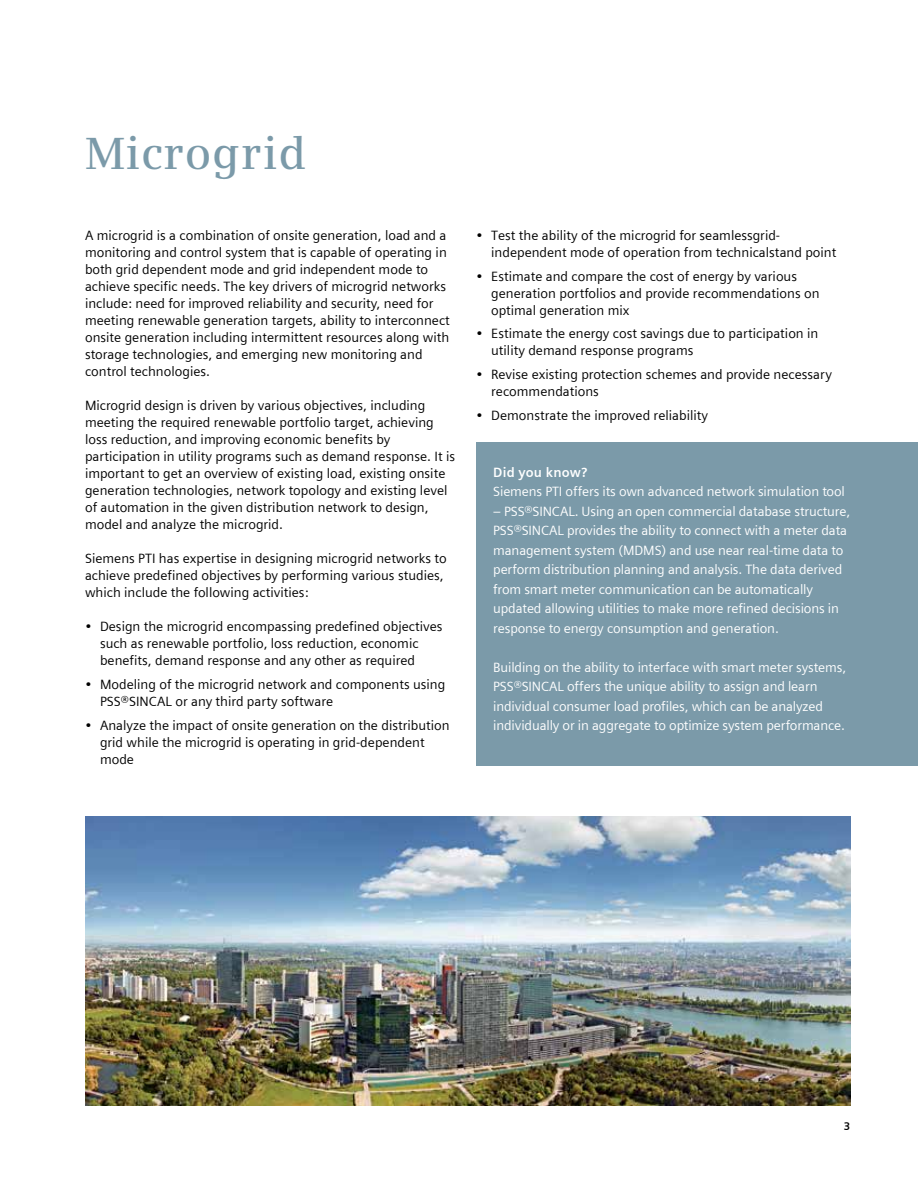
<style>
.page{position:relative;width:918px;height:1188px;background:#fff}
.page>*{position:absolute;margin:0;border:0;box-sizing:border-box;transform-origin:0 0}
.t1{font:600 45px "Siemens Serif OT";letter-spacing:.015em;color:#7b9aa9}
.t2{font:13.5px/17px "Siemens Sans";color:#000}
.t3{font:13.5px/19.5px "Siemens Sans";letter-spacing:-.01em;color:#fff}
.t4{font:700 13.5px "Siemens Sans";letter-spacing:.015em;color:#fff}
.t5{font:700 11.25px "Siemens Sans";color:#000}
</style>
<div class="page">
<div style="left:476px;top:442px;width:442px;height:323px;background:#7b9aa9"></div>
<img style="left:85px;top:816px;width:765px;height:290px">
<h1 class="t1" style="left:85px;top:127px;width:223px">Microgrid</h1>
<p class="t2" style="left:85px;top:227px;width:366px">A microgrid is a combination of onsite generation, load and a monitoring and control system that is capable of operating in both grid dependent mode and grid independent mode to achieve specific needs. The key drivers of microgrid networks include: need for improved reliability and security, need for meeting renewable generation targets, ability to interconnect onsite generation including intermittent resources along with storage technologies, and emerging new monitoring and control technologies.</p>
<p class="t2" style="left:85px;top:397px;width:372px">Microgrid design is driven by various objectives, including meeting the required renewable portfolio target, achieving loss reduction, and improving economic benefits by participation in utility programs such as demand response. It is important to get an overview of existing load, existing onsite generation technologies, network topology and existing level of automation in the given distribution network to design, model and analyze the microgrid.</p>
<p class="t2" style="left:85px;top:550px;width:363px">Siemens PTI has expertise in designing microgrid networks to achieve predefined objectives by performing various studies, which include the following activities:</p>
<p class="t2" style="left:100px;top:618px;width:344px;text-indent:-15px">• Design the microgrid encompassing predefined objectives such as renewable portfolio, loss reduction, economic benefits, demand response and any other as required</p>
<p class="t2" style="left:100px;top:676px;width:347px;text-indent:-15px">• Modeling of the microgrid network and components using<br>PSS®SINCAL or any third party software</p>
<p class="t2" style="left:100px;top:716px;width:351px;text-indent:-15px">• Analyze the impact of onsite generation on the distribution grid while the microgrid is operating in grid-dependent mode</p>
<p class="t2" style="left:491px;top:227px;width:347px;text-indent:-15px">• Test the ability of the microgrid for seamlessgrid&shy;independent mode of operation from technicalstand point</p>
<p class="t2" style="left:491px;top:267px;width:330px;text-indent:-15px">• Estimate and compare the cost of energy by various generation portfolios and provide recommendations on optimal generation mix</p>
<p class="t2" style="left:491px;top:325px;width:329px;text-indent:-15px">• Estimate the energy cost savings due to participation in utility demand response programs</p>
<p class="t2" style="left:491px;top:366px;width:342px;text-indent:-15px">• Revise existing protection schemes and provide necessary recommendations</p>
<p class="t2" style="left:476px;top:407px;width:233px">• Demonstrate the improved reliability</p>
<p class="t4" style="left:493px;top:464px;width:96px">Did you know?</p>
<p class="t3" style="left:493px;top:482px;width:353px">Siemens PTI offers its own advanced network simulation tool</p>
<p class="t3" style="left:493px;top:501px;width:359px">– PSS®SINCAL. Using an open commercial database structure, PSS®SINCAL provides the ability to connect with a meter data management system (MDMS) and use near real-time data to perform distribution planning and analysis. The data derived from smart meter communication can be automatically updated allowing utilities to make more refined decisions in response to energy consumption and generation.</p>
<p class="t3" style="left:493px;top:657px;width:355px">Building on the ability to interface with smart meter systems, PSS®SINCAL offers the unique ability to assign and learn individual consumer load profiles, which can be analyzed individually or in aggregate to optimize system performance.</p>
<p class="t5" style="left:844px;top:1120px;width:8px">3</p>
</div>
